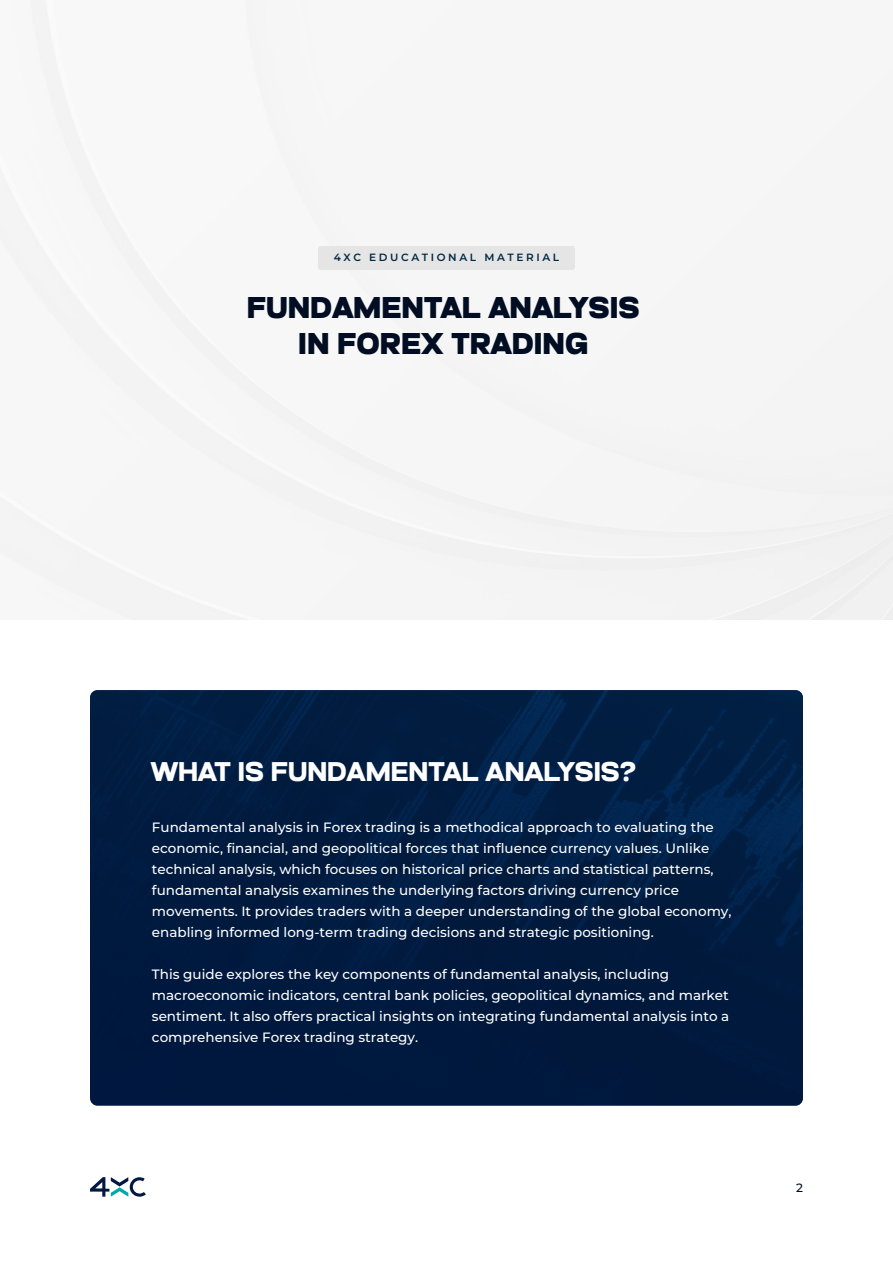
<style>
.page{position:relative;width:893px;height:1263px;background:#fff}
.page>*{position:absolute;margin:0;border:0;box-sizing:border-box;transform-origin:0 0}
.t1{font:700 30px/36px "Glancyr";color:#000d22;text-align:center}
.t2{font:600 27px "Glancyr";color:#fff}
.t3{font:100 13.5px/21px "Montserrat";color:#fff}
.t4{font:100 12px "Montserrat";color:#000d22}
.t5{font:100 10.5px "Montserrat";letter-spacing:.25em;color:#002944}
</style>
<div class="page">
<svg style="left:90px;top:1177px;width:56px;height:20px"></svg>
<img style="left:90px;top:690px;width:713px;height:416px">
<div style="left:318px;top:246px;width:257px;height:24px;background:#e5e5e5;border-radius:3px"></div>
<p class="t5" style="left:334px;top:251px;width:227px">4XC EDUCATIONAL MATERIAL</p>
<h1 class="t1" style="left:247px;top:288px;width:394px">FUNDAMENTAL ANALYSIS<br>IN FOREX TRADING</h1>
<h2 class="t2" style="left:151px;top:753px;width:486px">WHAT IS FUNDAMENTAL ANALYSIS?</h2>
<p class="t3" style="left:152px;top:816px;width:581px">Fundamental analysis in Forex trading is a methodical approach to evaluating the economic, financial, and geopolitical forces that influence currency values. Unlike technical analysis, which focuses on historical price charts and statistical patterns, fundamental analysis examines the underlying factors driving currency price movements. It provides traders with a deeper understanding of the global economy, enabling informed long-term trading decisions and strategic positioning.</p>
<p class="t3" style="left:152px;top:963px;width:579px">This guide explores the key components of fundamental analysis, including macroeconomic indicators, central bank policies, geopolitical dynamics, and market sentiment. It also offers practical insights on integrating fundamental analysis into a comprehensive Forex trading strategy.</p>
<p class="t4" style="left:796px;top:1180px;width:8px">2</p>
</div>
